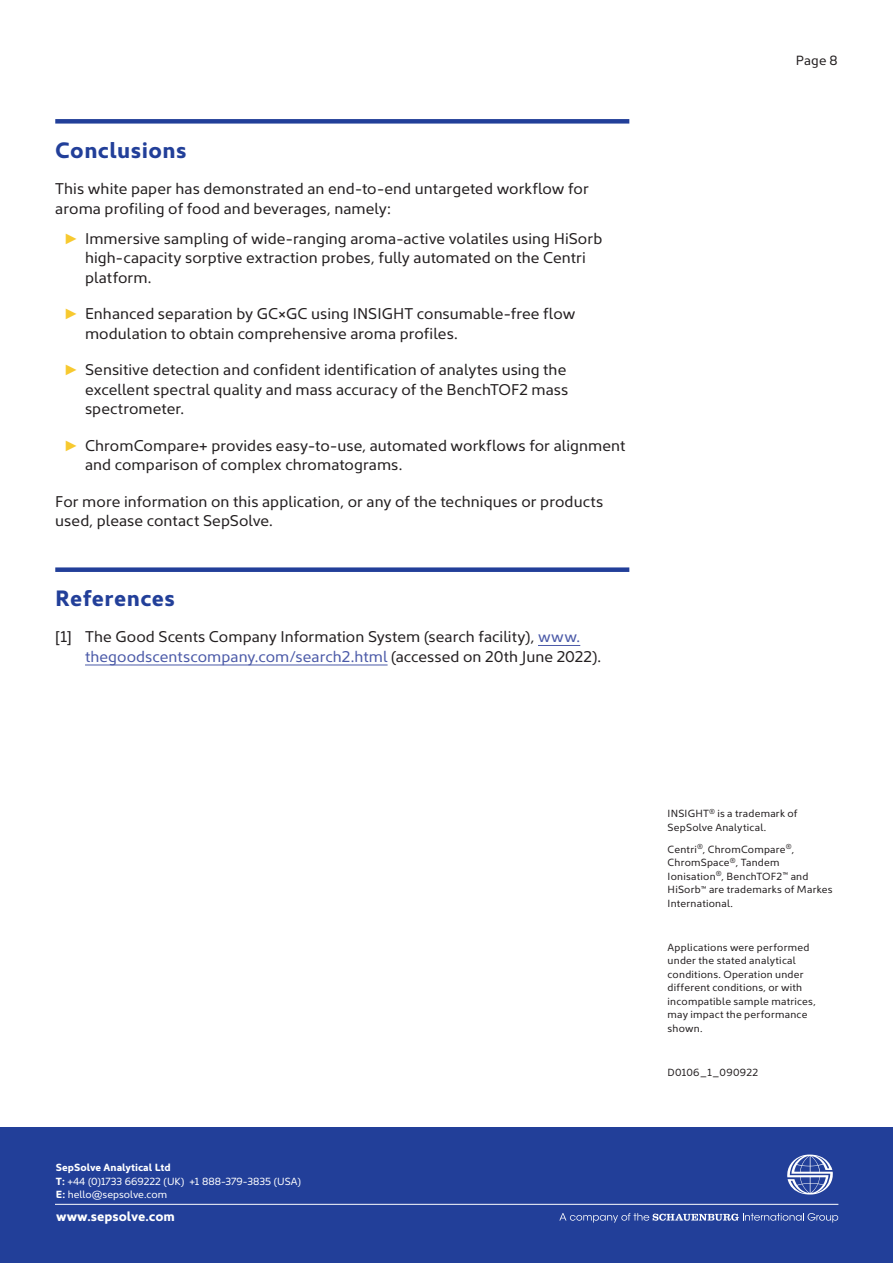
<style>
.page{position:relative;width:893px;height:1263px;background:#fff}
.page>*{position:absolute;margin:0;border:0;box-sizing:border-box;transform-origin:0 0}
.t1{font:700 22.5px "Kyrial Sans Pro";letter-spacing:.015em;color:#223f99}
.t2{font:15.75px/19.5px "Kyrial Sans Pro";letter-spacing:.005em;color:#231f20}
.t3{font:700 13.5px "Kyrial Sans Pro";color:#fff}
.t4{font:13.5px "Kyrial Sans Pro";color:#231f20}
.t5{font:10.5px/13.5px "Kyrial Sans Pro";letter-spacing:.02em;color:#231f20}
.t6{font:10.5px/13.6px "Kyrial Sans Pro";color:#fff}
.s1{font-family:"Arial";font-size:15px;color:#f7c92f}
.s2{color:#4b5aa8}
.s3{font-weight:700}
</style>
<div class="page">
<div style="left:0;top:1127px;width:893px;height:136px;background:#223f99"></div>
<hr style="left:56px;top:1204px;width:782px;height:1px;background:#fff">
<svg style="left:787px;top:1154px;width:46px;height:40px"></svg>
<svg style="left:559px;top:1213px;width:279px;height:9px"></svg>
<div style="left:55px;top:119px;width:574px;height:5px;background:#223f99"></div>
<div style="left:55px;top:567px;width:574px;height:5px;background:#223f99"></div>
<hr style="left:538px;top:645px;width:42px;height:1px;background:#4b5aa8">
<hr style="left:85px;top:665px;width:303px;height:1px;background:#4b5aa8">
<h1 class="t1" style="left:55px;top:133px;width:133px">Conclusions</h1>
<p class="t2" style="left:55px;top:178px;width:535px">This white paper has demonstrated an end-to-end untargeted workflow for aroma profiling of food and beverages, namely:</p>
<p class="t2" style="left:85px;top:228px;width:519px;text-indent:-21px"><span class="s1">►</span> Immersive sampling of wide-ranging aroma-active volatiles using HiSorb high-capacity sorptive extraction probes, fully automated on the Centri platform.</p>
<p class="t2" style="left:85px;top:303px;width:492px;text-indent:-21px"><span class="s1">►</span> Enhanced separation by GC×GC using INSIGHT consumable-free flow modulation to obtain comprehensive aroma profiles.</p>
<p class="t2" style="left:85px;top:359px;width:485px;text-indent:-21px"><span class="s1">►</span> Sensitive detection and confident identification of analytes using the excellent spectral quality and mass accuracy of the BenchTOF2 mass spectrometer.</p>
<p class="t2" style="left:85px;top:435px;width:542px;text-indent:-21px"><span class="s1">►</span> ChromCompare+ provides easy-to-use, automated workflows for alignment and comparison of complex chromatograms.</p>
<p class="t2" style="left:55px;top:491px;width:549px">For more information on this application, or any of the techniques or products used, please contact SepSolve.</p>
<h1 class="t1" style="left:55px;top:582px;width:121px">References</h1>
<p class="t2" style="left:85px;top:626px;width:518px;text-indent:-30px">[1] The Good Scents Company Information System (search facility), <span class="s2">www. thegoodscentscompany.com/search2.html</span> (accessed on 20th June 2022).</p>
<p class="t4" style="left:796px;top:51px;width:43px">Page 8</p>
<p class="t6" style="left:56px;top:1160px;width:246px"><span class="s3">SepSolve Analytical Ltd<br>T:</span> +44 (0)1733 669222 (UK) +1 888-379-3835 (USA)</p>
<p class="t6" style="left:56px;top:1186px;width:113px"><span class="s3">E:</span> hello@sepsolve.com</p>
<p class="t3" style="left:56px;top:1206px;width:120px">www.sepsolve.com</p>
<p class="t5" style="left:668px;top:806px;width:131px">INSIGHT<sup>®</sup> is a trademark of<br>SepSolve Analytical.</p>
<p class="t5" style="left:668px;top:842px;width:167px">Centri<sup>®</sup>, ChromCompare<sup>®</sup>,<br>ChromSpace<sup>®</sup>, Tandem<br>Ionisation<sup>®</sup>, BenchTOF2<sup>™</sup> and<br>HiSorb<sup>™</sup> are trademarks of Markes<br>International.</p>
<p class="t5" style="left:668px;top:940px;width:150px">Applications were performed under the stated analytical conditions. Operation under different conditions, or with incompatible sample matrices, may impact the performance shown.</p>
<p class="t5" style="left:668px;top:1065px;width:92px">D0106_1_090922</p>
</div>
